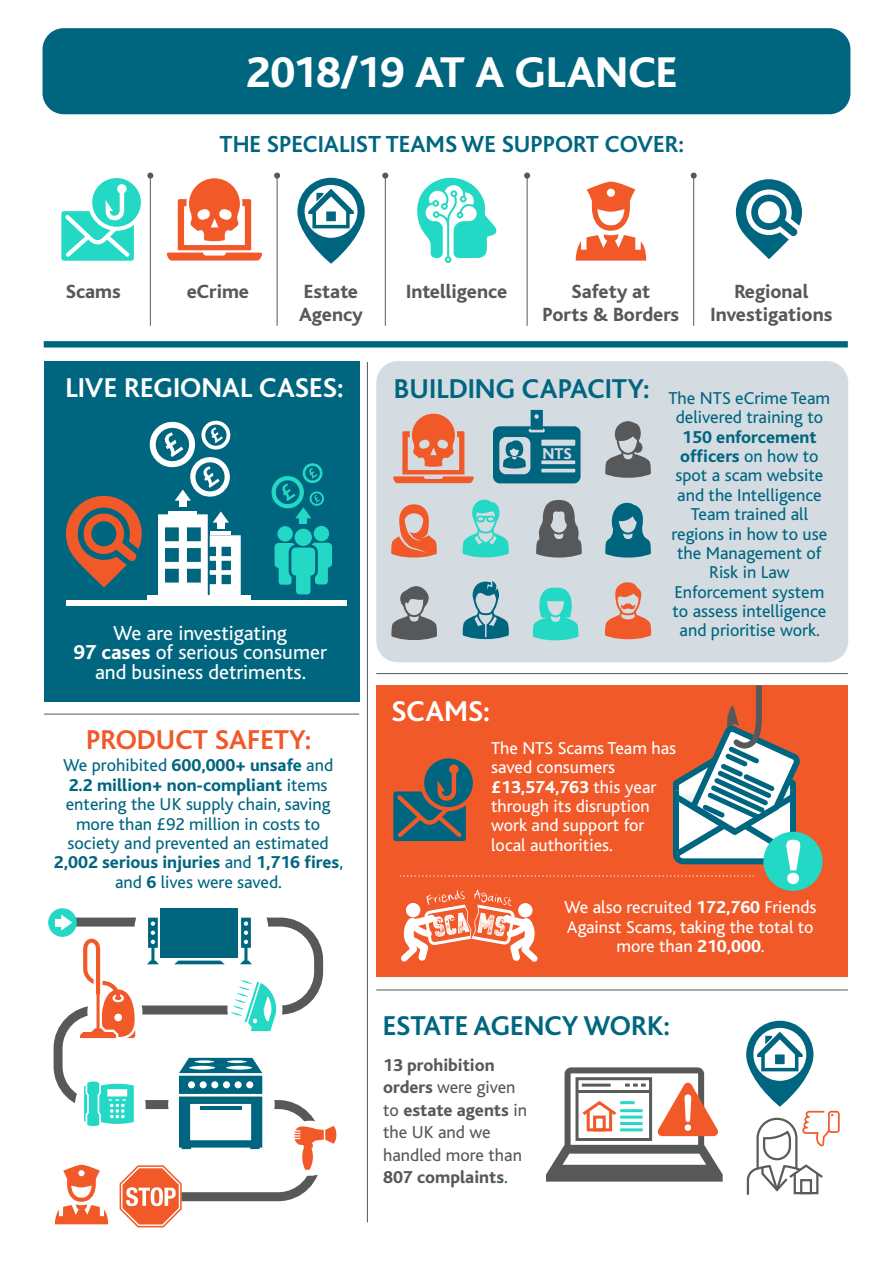
<style>
.page{position:relative;width:893px;height:1263px;background:#fff}
.page>*{position:absolute;margin:0;border:0;box-sizing:border-box;transform-origin:0 0}
.t1{font:800 45px "Bliss";letter-spacing:-.005em;color:#fff}
.t2{font:700 30px "Bliss";color:#fff}
.t3{font:700 28.5px "Bliss";color:#006680}
.t4{font:700 28.5px "Bliss";color:#fff}
.t5{font:700 28.5px "Bliss";color:#f15929}
.t6{font:700 24.3px "Bliss";color:#006680}
.t7{font:21px/19.4px "Bliss";color:#fff;text-align:center}
.t8{font:800 20.1px/23.4px "Bliss";color:#57585a;text-align:center}
.t9{font:18px/19.4px "Bliss";color:#006680;text-align:center}
.t10{font:18px/19.4px "Bliss";color:#fff}
.t11{font:800 18px/22.5px "Bliss";color:#57585a}
.t12{font:800 16.35px "Bliss";color:#d4dce2}
.s1{font-weight:800}
.s2{font-weight:400}
.s3{font-weight:400;color:#006680}
</style>
<div class="page">
<svg style="left:48px;top:915px;width:276px;height:291px"></svg>
<div style="left:44px;top:361px;width:315px;height:340px;background:#006680"></div>
<div style="left:43px;top:28px;width:807px;height:86px;background:#006680;border-radius:21px"></div>
<div style="left:376px;top:685px;width:472px;height:291px;background:#f15929"></div>
<hr style="left:44px;top:714px;width:315px;height:1px;background:#57585a">
<hr style="left:376px;top:673px;width:472px;height:1px;background:#57585a">
<hr style="left:376px;top:989px;width:472px;height:1px;background:#57585a">
<hr style="left:277px;top:175px;width:1px;height:151px;background:#57585a">
<svg style="left:274px;top:173px;width:6px;height:6px"></svg>
<hr style="left:527px;top:175px;width:1px;height:151px;background:#57585a">
<svg style="left:524px;top:173px;width:6px;height:6px"></svg>
<hr style="left:385px;top:175px;width:1px;height:151px;background:#57585a">
<svg style="left:382px;top:173px;width:6px;height:6px"></svg>
<hr style="left:150px;top:175px;width:1px;height:151px;background:#57585a">
<svg style="left:147px;top:173px;width:6px;height:6px"></svg>
<hr style="left:693px;top:175px;width:1px;height:151px;background:#57585a">
<svg style="left:691px;top:173px;width:6px;height:6px"></svg>
<hr style="left:367px;top:362px;width:1px;height:860px;background:#57585a">
<div style="left:44px;top:341px;width:804px;height:6px;background:#006680"></div>
<div style="left:376px;top:361px;width:472px;height:301px;background:#d4dce2;border-radius:21px"></div>
<svg style="left:167px;top:178px;width:95px;height:83px"></svg>
<svg style="left:393px;top:414px;width:81px;height:69px"></svg>
<svg style="left:297px;top:178px;width:68px;height:86px"></svg>
<svg style="left:576px;top:182px;width:70px;height:79px"></svg>
<svg style="left:55px;top:1165px;width:53px;height:59px"></svg>
<svg style="left:417px;top:177px;width:80px;height:86px"></svg>
<div style="left:148px;top:596px;width:103px;height:6px;background:#fff"></div>
<div style="left:314px;top:526px;width:15px;height:15px;background:#23d8c4;border-radius:50%"></div>
<div style="left:277px;top:526px;width:16px;height:16px;background:#23d8c4;border-radius:50%"></div>
<div style="left:295px;top:529px;width:17px;height:17px;background:#23d8c4;border-radius:50%"></div>
<svg style="left:275px;top:543px;width:57px;height:51px"></svg>
<svg style="left:605px;top:502px;width:46px;height:55px"></svg>
<svg style="left:533px;top:587px;width:45px;height:53px"></svg>
<svg style="left:462px;top:499px;width:47px;height:58px"></svg>
<svg style="left:605px;top:421px;width:46px;height:57px"></svg>
<svg style="left:391px;top:586px;width:46px;height:54px"></svg>
<svg style="left:391px;top:504px;width:46px;height:53px"></svg>
<svg style="left:536px;top:500px;width:46px;height:57px"></svg>
<svg style="left:605px;top:582px;width:46px;height:57px"></svg>
<svg style="left:462px;top:581px;width:47px;height:58px"></svg>
<svg style="left:493px;top:410px;width:87px;height:73px"></svg>
<div style="left:87px;top:984px;width:55px;height:55px;background:#fff;border-radius:50%"></div>
<div style="left:75px;top:1070px;width:71px;height:71px;background:#fff;border-radius:50%"></div>
<div style="left:227px;top:982px;width:55px;height:55px;background:#fff;border-radius:50%"></div>
<div style="left:135px;top:899px;width:55px;height:55px;background:#fff;border-radius:50%"></div>
<div style="left:168px;top:1077px;width:55px;height:55px;background:#fff;border-radius:50%"></div>
<div style="left:220px;top:1077px;width:55px;height:55px;background:#fff;border-radius:50%"></div>
<div style="left:282px;top:1121px;width:55px;height:55px;background:#fff;border-radius:50%"></div>
<div style="left:213px;top:899px;width:55px;height:55px;background:#fff;border-radius:50%"></div>
<svg style="left:80px;top:939px;width:56px;height:99px"></svg>
<svg style="left:231px;top:980px;width:47px;height:51px"></svg>
<div style="left:161px;top:908px;width:77px;height:50px;background:#006680"></div>
<svg style="left:174px;top:960px;width:51px;height:4px"></svg>
<svg style="left:240px;top:918px;width:12px;height:46px"></svg>
<svg style="left:147px;top:918px;width:12px;height:46px"></svg>
<svg style="left:84px;top:1081px;width:50px;height:45px"></svg>
<svg style="left:179px;top:1058px;width:83px;height:91px"></svg>
<hr style="left:200px;top:1106px;width:41px;height:4px;background:#006680">
<svg style="left:294px;top:1126px;width:42px;height:44px"></svg>
<svg style="left:120px;top:1165px;width:62px;height:62px"></svg>
<div style="left:48px;top:908px;width:29px;height:29px;background:#23d8c4;border-radius:50%"></div>
<svg style="left:61px;top:914px;width:11px;height:17px"></svg>
<div style="left:55px;top:919px;width:9px;height:7px;background:#fff"></div>
<svg style="left:149px;top:420px;width:82px;height:81px"></svg>
<div style="left:179px;top:498px;width:8px;height:9px;background:#fff"></div>
<svg style="left:158px;top:511px;width:83px;height:85px"></svg>
<div style="left:217px;top:520px;width:8px;height:8px;background:#fff"></div>
<svg style="left:271px;top:463px;width:53px;height:55px"></svg>
<div style="left:299px;top:515px;width:8px;height:9px;background:#23d8c4"></div>
<div style="left:67px;top:600px;width:280px;height:5px;background:#fff"></div>
<div style="left:763px;top:832px;width:60px;height:59px;background:#23d8c4;border-radius:50%"></div>
<svg style="left:546px;top:1067px;width:177px;height:114px"></svg>
<svg style="left:746px;top:1021px;width:94px;height:174px"></svg>
<div style="left:92px;top:178px;width:49px;height:49px;background:#23d8c4;border-radius:50%"></div>
<svg style="left:61px;top:184px;width:73px;height:77px"></svg>
<svg style="left:393px;top:685px;width:408px;height:277px"></svg>
<svg style="left:736px;top:179px;width:66px;height:80px"></svg>
<svg style="left:66px;top:496px;width:76px;height:91px"></svg>
<p class="t1" style="left:246px;top:49px;width:433px">2018/19 AT A GLANCE</p>
<p class="t6" style="left:220px;top:131px;width:466px">THE SPECIALIST TEAMS WE SUPPORT COVER:</p>
<p class="t8" style="left:66px;top:280px;width:56px">Scams</p>
<p class="t8" style="left:543px;top:280px;width:138px">Safety at<br>Ports &amp; Borders</p>
<p class="t8" style="left:710px;top:280px;width:123px">Regional<br>Investigations</p>
<p class="t8" style="left:406px;top:280px;width:103px">Intelligence</p>
<p class="t8" style="left:187px;top:280px;width:64px">eCrime</p>
<p class="t8" style="left:299px;top:280px;width:65px;text-align:left">Estate<br>Agency</p>
<p class="t4" style="left:65px;top:373px;width:280px">LIVE REGIONAL CASES:</p>
<p class="t7" style="left:73px;top:624px;width:255px">We are investigating<br><span class="s1">97 cases</span> of serious consumer and business detriments.</p>
<p class="t5" style="left:86px;top:725px;width:227px">PRODUCT SAFETY:</p>
<p class="t9" style="left:54px;top:756px;width:291px">We prohibited <span class="s1">600,000+ unsafe</span> and <span class="s1">2.2 million+ non-compliant</span> items entering the UK supply chain, saving more than £92 million in costs to society and prevented an estimated <span class="s1">2,002 serious injuries</span> and <span class="s1">1,716 fires</span>, and <span class="s1">6</span> lives were saved.</p>
<p class="t3" style="left:394px;top:374px;width:257px">BUILDING CAPACITY:</p>
<p class="t12" style="left:542px;top:445px;width:31px">NTS</p>
<p class="t9" style="left:669px;top:389px;width:163px">The NTS eCrime Team delivered training to<br><span class="s1">150 enforcement officers</span> on how to spot a scam website and the Intelligence<br>Team trained all regions in how to use the Management of<br>Risk in Law<br>Enforcement system to assess intelligence and prioritise work.</p>
<p class="t2" style="left:391px;top:695px;width:100px">SCAMS:</p>
<p class="t10" style="left:491px;top:739px;width:186px">The NTS Scams Team has saved consumers <span class="s1">£13,574,763</span> this year through its disruption work and support for local authorities.</p>
<p class="t10" style="left:564px;top:898px;width:254px;text-align:center">We also recruited <span class="s1">172,760</span> Friends<br>Against Scams, taking the total to more than <span class="s1">210,000</span>.</p>
<p class="t3" style="left:383px;top:1011px;width:289px">ESTATE AGENCY WORK:</p>
<p class="t11" style="left:383px;top:1054px;width:145px">13 prohibition orders <span class="s2">were given to</span> estate agents <span class="s2">in the UK and we handled more than<br></span>807 complaints<span class="s3">.</span></p>
</div>
